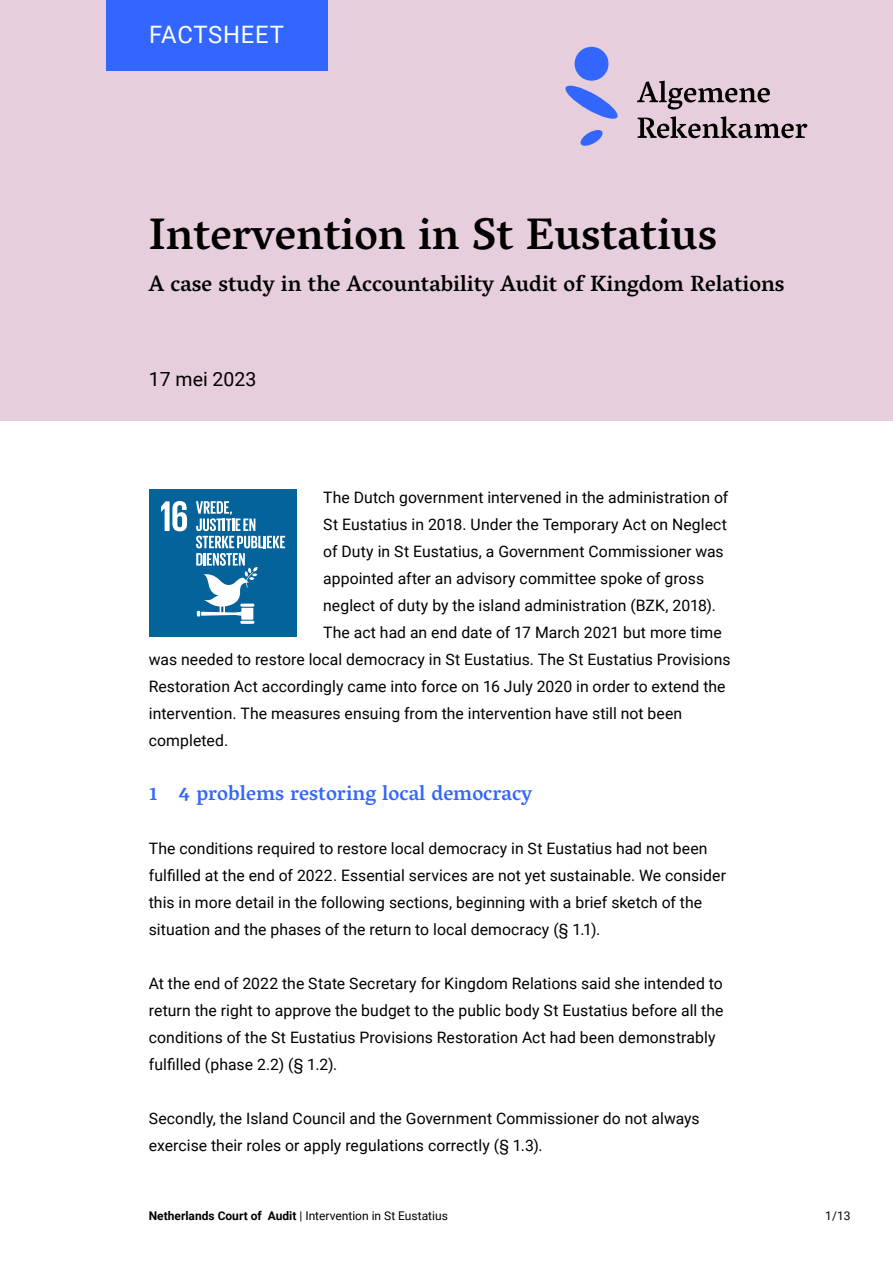
<style>
.page{position:relative;width:893px;height:1263px;background:#fff}
.page>*{position:absolute;margin:0;border:0;box-sizing:border-box;transform-origin:0 0}
.AR_Titel_kort__h1{font:500 45px "Vesper Libre";color:#000}
.t1{font:24px "Roboto";letter-spacing:.035em;color:#fff}
.AR_Titel_kort__h1-2{font:500 22.5px "Vesper Libre";color:#000}
.AR_Paragraaf__h2{font:500 21px "Vesper Libre";color:#36f}
.AR_Titel_kort__h1-3{font:19.5px "Roboto";color:#000}
.AR_Broodtekst{font:15.75px/27px "Roboto";letter-spacing:.005em;color:#000}
.t2{font:12px "Roboto";color:#000}
.s1{font-weight:700}
</style>
<div class="page">
<div style="left:150px;top:489px;width:147px;height:147px;background:#05639b"></div>
<svg style="left:161px;top:501px;width:26px;height:30px"></svg>
<hr style="left:240px;top:621px;width:14px;height:3px;background:#fff;border-radius:2px">
<svg style="left:196px;top:501px;width:89px;height:119px"></svg>
<div style="left:0;top:0;width:893px;height:421px;background:#e7cedc"></div>
<div style="left:106px;top:0;width:221px;height:70px;background:#36f"></div>
<svg style="left:580px;top:130px;width:23px;height:16px"></svg>
<svg style="left:565px;top:85px;width:53px;height:34px"></svg>
<div style="left:575px;top:47px;width:33px;height:34px;background:#36f;border-radius:50%"></div>
<svg style="left:637px;top:81px;width:133px;height:29px"></svg>
<svg style="left:637px;top:116px;width:170px;height:22px"></svg>
<p class="t1" style="left:149px;top:17px;width:136px">FACTSHEET</p>
<h1 class="AR_Titel_kort__h1" style="left:149px;top:207px;width:570px">Intervention in St Eustatius</h1>
<h1 class="AR_Titel_kort__h1-2" style="left:149px;top:270px;width:637px">A case study in the Accountability Audit of Kingdom Relations</h1>
<h1 class="AR_Titel_kort__h1-3" style="left:149px;top:365px;width:109px">17 mei 2023</h1>
<p class="AR_Broodtekst" style="left:323px;top:483px;width:407px">The Dutch government intervened in the administration of</p>
<p class="AR_Broodtekst" style="left:323px;top:510px;width:405px">St Eustatius in 2018. Under the Temporary Act on Neglect</p>
<p class="AR_Broodtekst" style="left:323px;top:537px;width:402px">of Duty in St Eustatius, a Government Commissioner was</p>
<p class="AR_Broodtekst" style="left:323px;top:564px;width:382px">appointed after an advisory committee spoke of gross</p>
<p class="AR_Broodtekst" style="left:323px;top:591px;width:394px">neglect of duty by the island administration (BZK, 2018).</p>
<p class="AR_Broodtekst" style="left:323px;top:618px;width:400px">The act had an end date of 17 March 2021 but more time</p>
<p class="AR_Broodtekst" style="left:149px;top:645px;width:583px">was needed to restore local democracy in St Eustatius. The St Eustatius Provisions</p>
<p class="AR_Broodtekst" style="left:149px;top:672px;width:578px">Restoration Act accordingly came into force on 16 July 2020 in order to extend the</p>
<p class="AR_Broodtekst" style="left:149px;top:699px;width:535px">intervention. The measures ensuing from the intervention have still not been</p>
<p class="AR_Broodtekst" style="left:149px;top:726px;width:81px">completed.</p>
<h2 class="AR_Paragraaf__h2" style="left:149px;top:780px;width:385px">1 4 problems restoring local democracy</h2>
<p class="AR_Broodtekst" style="left:149px;top:834px;width:579px">The conditions required to restore local democracy in St Eustatius had not been fulfilled at the end of 2022. Essential services are not yet sustainable. We consider this in more detail in the following sections, beginning with a brief sketch of the situation and the phases of the return to local democracy (§ 1.1).</p>
<p class="AR_Broodtekst" style="left:149px;top:969px;width:576px">At the end of 2022 the State Secretary for Kingdom Relations said she intended to return the right to approve the budget to the public body St Eustatius before all the conditions of the St Eustatius Provisions Restoration Act had been demonstrably fulfilled (phase 2.2) (§ 1.2).</p>
<p class="AR_Broodtekst" style="left:149px;top:1104px;width:552px">Secondly, the Island Council and the Government Commissioner do not always exercise their roles or apply regulations correctly (§ 1.3).</p>
<p class="t2" style="left:149px;top:1208px;width:301px"><span class="s1">Netherlands Court of Audit</span> | Intervention in St Eustatius</p>
<p class="t2" style="left:825px;top:1208px;width:27px">1/13</p>
</div>
